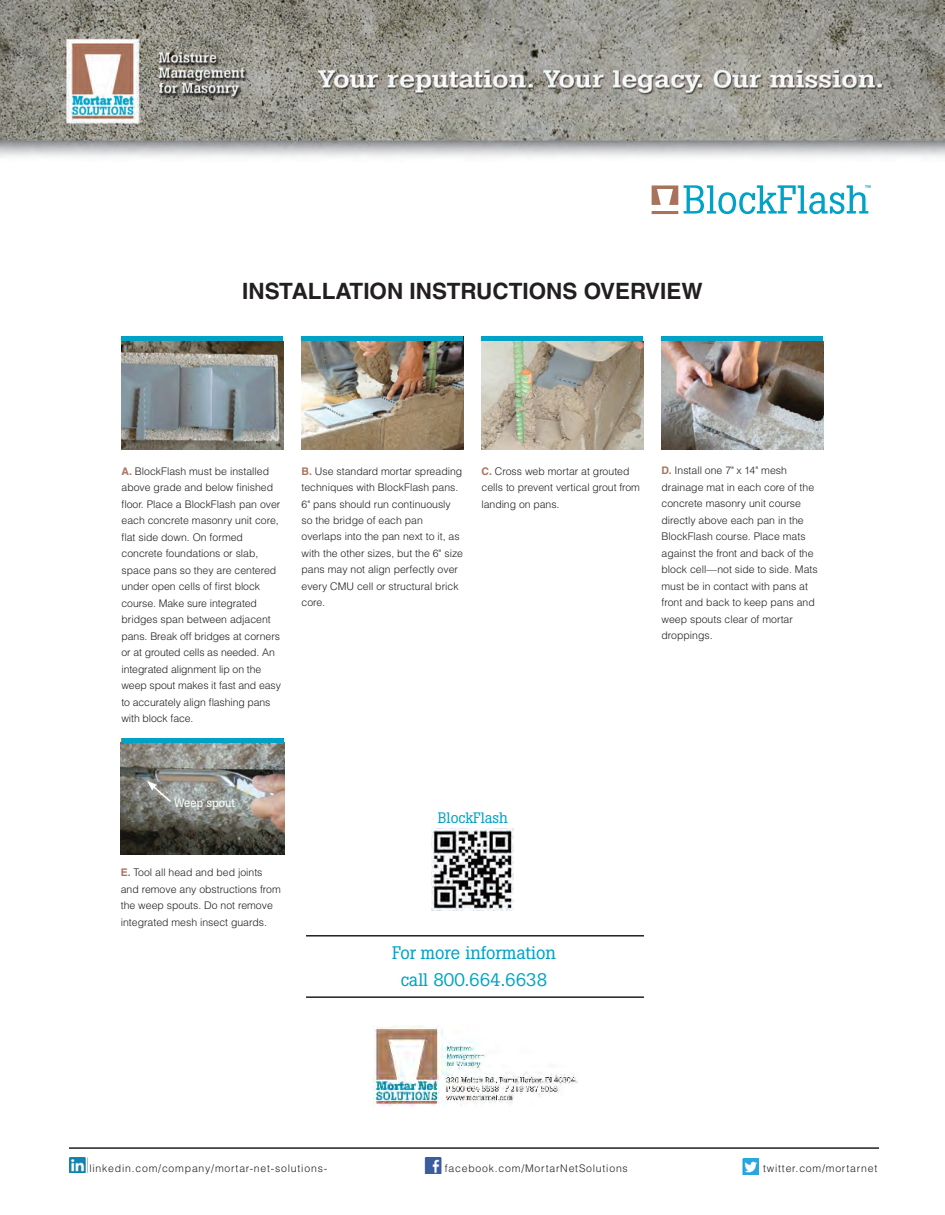
<style>
.page{position:relative;width:945px;height:1215px;background:#fff}
.page>*{position:absolute;margin:0;border:0;box-sizing:border-box;transform-origin:0 0}
.t1{font:700 22.5px "Helvetica LT Std";color:#231f20}
.t2{font:18px "Boton Std";color:#00a3c7}
.qr_label{font:15px "Boton Std";color:#00a3c7}
.warranty{font:12px "Boton Std";color:#fff}
.t3{font:300 10.5px/16.5px "Helvetica LT Std";color:#231f20}
.t4{font:300 10.5px "Helvetica LT Std";letter-spacing:.075em;color:#231f20}
.t5{font:10.05px "Myriad Pro";color:#00a3c7}
.s1{font-weight:700;color:#a8735d}
</style>
<div class="page">
<img style="left:662px;top:341px;width:162px;height:108px">
<svg style="left:122px;top:341px;width:162px;height:108px;background:#848989"></svg>
<svg style="left:652px;top:185px;width:26px;height:29px"></svg>
<svg style="left:684px;top:185px;width:184px;height:29px"></svg>
<img style="left:302px;top:341px;width:162px;height:109px">
<img style="left:121px;top:743px;width:163px;height:111px">
<hr style="left:122px;top:337px;width:162px;height:4px;background:#00a3c7">
<hr style="left:662px;top:337px;width:162px;height:4px;background:#00a3c7">
<div style="left:122px;top:738px;width:162px;height:5px;background:#00a3c7"></div>
<img style="left:432px;top:829px;width:82px;height:81px">
<img style="left:0;top:0;width:945px;height:157px">
<hr style="left:69px;top:1147px;width:810px;height:2px;background:#231f20">
<img style="left:70px;top:1157px;width:16px;height:16px">
<img style="left:424px;top:1158px;width:17px;height:16px">
<img style="left:742px;top:1158px;width:17px;height:16px">
<img style="left:373px;top:1026px;width:204px;height:81px">
<svg style="left:147px;top:781px;width:25px;height:22px"></svg>
<hr style="left:306px;top:935px;width:338px;height:2px;background:#231f20">
<hr style="left:306px;top:996px;width:338px;height:2px;background:#231f20">
<img style="left:482px;top:341px;width:162px;height:108px">
<hr style="left:482px;top:337px;width:162px;height:4px;background:#00a3c7">
<hr style="left:302px;top:337px;width:162px;height:4px;background:#00a3c7">
<h1 class="t1" style="left:242px;top:277px;width:462px">INSTALLATION INSTRUCTIONS OVERVIEW</h1>
<p class="t5" style="left:865px;top:183px;width:8px">™</p>
<p class="t3" style="left:482px;top:463px;width:160px"><span class="s1">C.</span> Cross web mortar at grouted cells to prevent vertical grout from landing on pans.</p>
<p class="t3" style="left:121px;top:463px;width:161px"><span class="s1">A.</span> BlockFlash must be installed above grade and below finished floor. Place a BlockFlash pan over each concrete masonry unit core, flat side down. On formed concrete foundations or slab, space pans so they are centered under open cells of first block course. Make sure integrated bridges span between adjacent pans. Break off bridges at corners or at grouted cells as needed. An integrated alignment lip on the weep spout makes it fast and easy to accurately align flashing pans with block face.</p>
<p class="t3" style="left:302px;top:462px;width:163px"><span class="s1">B.</span> Use standard mortar spreading techniques with BlockFlash pans.<br>6" pans should run continuously so the bridge of each pan overlaps into the pan next to it, as with the other sizes, but the 6" size pans may not align perfectly over every CMU cell or structural brick core.</p>
<p class="t3" style="left:662px;top:462px;width:158px"><span class="s1">D.</span> Install one 7" x 14" mesh drainage mat in each core of the concrete masonry unit course directly above each pan in the<br>BlockFlash course. Place mats against the front and back of the block cell—not side to side. Mats must be in contact with pans at front and back to keep pans and weep spouts clear of mortar droppings.</p>
<p class="warranty" style="left:174px;top:796px;width:63px">Weep spout</p>
<p class="t3" style="left:121px;top:864px;width:162px"><span class="s1">E.</span> Tool all head and bed joints and remove any obstructions from the weep spouts. Do not remove integrated mesh insect guards.</p>
<p class="qr_label" style="left:438px;top:809px;width:71px">BlockFlash</p>
<p class="t2" style="left:392px;top:942px;width:165px">For more information</p>
<p class="t2" style="left:401px;top:969px;width:148px">call 800.664.6638</p>
<p class="t4" style="left:89px;top:1162px;width:239px">linkedin.com/company/mortar-net-solutions-</p>
<p class="t4" style="left:445px;top:1161px;width:185px">facebook.com/MortarNetSolutions</p>
<p class="t4" style="left:763px;top:1161px;width:116px">twitter.com/mortarnet</p>
</div>
